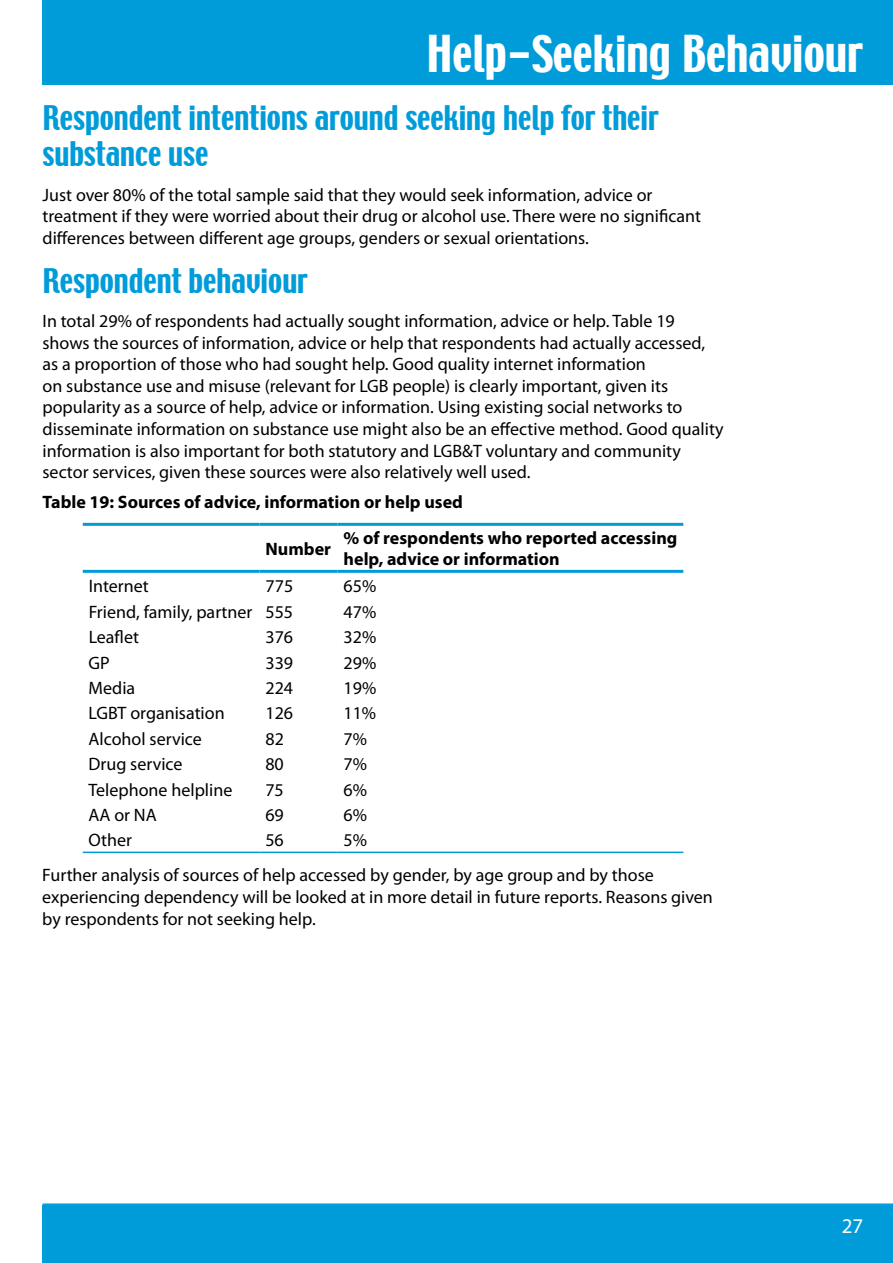
<style>
.page{position:relative;width:893px;height:1263px;background:#fff}
.page>*{position:absolute;margin:0;border:0;box-sizing:border-box;transform-origin:0 0}
.t1{font:45px "Techno";color:#fff}
.t2{font:30px/36px "Techno";color:#009cda}
.t3{font:21px "Myriad Pro";color:#fff}
.t4{font:18px/21.6px "Myriad Pro";color:#000}
.t5{font:700 18px/21.6px "Myriad Pro";color:#000}
</style>
<div class="page">
<hr style="left:43px;top:1203px;width:850px;height:2px;background:#009cda">
<div style="left:43px;top:1205px;width:850px;height:58px;background:#009cda"></div>
<div style="left:43px;top:0;width:850px;height:85px;background:#009cda"></div>
<hr style="left:83px;top:523px;width:177px;height:3px;background:#009cda">
<hr style="left:260px;top:523px;width:78px;height:3px;background:#009cda">
<hr style="left:338px;top:523px;width:345px;height:3px;background:#009cda">
<hr style="left:83px;top:570px;width:177px;height:3px;background:#009cda">
<hr style="left:260px;top:570px;width:78px;height:3px;background:#009cda">
<hr style="left:338px;top:570px;width:345px;height:3px;background:#009cda">
<hr style="left:83px;top:851px;width:177px;height:2px;background:#009cda">
<hr style="left:260px;top:851px;width:78px;height:2px;background:#009cda">
<hr style="left:338px;top:851px;width:345px;height:2px;background:#009cda">
<h1 class="t1" style="left:426px;top:24px;width:438px">Help-Seeking Behaviour</h1>
<h2 class="t2" style="left:43px;top:102px;width:618px">Respondent intentions around seeking help for their substance use</h2>
<p class="t4" style="left:43px;top:184px;width:660px">Just over 80% of the total sample said that they would seek information, advice or treatment if they were worried about their drug or alcohol use. There were no significant differences between different age groups, genders or sexual orientations.</p>
<h2 class="t2" style="left:43px;top:264px;width:267px">Respondent behaviour</h2>
<p class="t4" style="left:43px;top:310px;width:683px">In total 29% of respondents had actually sought information, advice or help. Table 19 shows the sources of information, advice or help that respondents had actually accessed, as a proportion of those who had sought help. Good quality internet information<br>on substance use and misuse (relevant for LGB people) is clearly important, given its popularity as a source of help, advice or information. Using existing social networks to disseminate information on substance use might also be an effective method. Good quality information is also important for both statutory and LGB&amp;T voluntary and community sector services, given these sources were also relatively well used.</p>
<p class="t5" style="left:43px;top:491px;width:422px">Table 19: Sources of advice, information or help used</p>
<p class="t5" style="left:266px;top:537px;width:67px">Number</p>
<p class="t5" style="left:344px;top:526px;width:335px">% of respondents who reported accessing help, advice or information</p>
<p class="t4" style="left:89px;top:575px;width:62px">Internet</p>
<p class="t4" style="left:266px;top:575px;width:29px">775</p>
<p class="t4" style="left:344px;top:575px;width:34px">65%</p>
<p class="t4" style="left:89px;top:601px;width:206px">Friend, family, partner 555</p>
<p class="t4" style="left:344px;top:601px;width:34px">47%</p>
<p class="t4" style="left:89px;top:626px;width:52px">Leaflet</p>
<p class="t4" style="left:265px;top:626px;width:29px">376</p>
<p class="t4" style="left:344px;top:626px;width:34px">32%</p>
<p class="t4" style="left:89px;top:651px;width:23px">GP</p>
<p class="t4" style="left:265px;top:651px;width:29px">339</p>
<p class="t4" style="left:344px;top:651px;width:34px">29%</p>
<p class="t4" style="left:89px;top:677px;width:48px">Media</p>
<p class="t4" style="left:265px;top:677px;width:29px">224</p>
<p class="t4" style="left:344px;top:677px;width:34px">19%</p>
<p class="t4" style="left:89px;top:702px;width:138px">LGBT organisation</p>
<p class="t4" style="left:265px;top:702px;width:29px">126</p>
<p class="t4" style="left:343px;top:702px;width:34px">11%</p>
<p class="t4" style="left:89px;top:728px;width:115px">Alcohol service</p>
<p class="t4" style="left:265px;top:728px;width:20px">82</p>
<p class="t4" style="left:343px;top:728px;width:25px">7%</p>
<p class="t4" style="left:89px;top:753px;width:95px">Drug service</p>
<p class="t4" style="left:265px;top:753px;width:20px">80</p>
<p class="t4" style="left:343px;top:753px;width:25px">7%</p>
<p class="t4" style="left:89px;top:778px;width:145px">Telephone helpline</p>
<p class="t4" style="left:265px;top:778px;width:20px">75</p>
<p class="t4" style="left:343px;top:778px;width:25px">6%</p>
<p class="t4" style="left:89px;top:804px;width:70px">AA or NA</p>
<p class="t4" style="left:265px;top:804px;width:20px">69</p>
<p class="t4" style="left:343px;top:804px;width:25px">6%</p>
<p class="t4" style="left:89px;top:829px;width:45px">Other</p>
<p class="t4" style="left:265px;top:829px;width:20px">56</p>
<p class="t4" style="left:42px;top:822px;width:613px;line-height:35.1px;text-indent:301px">5%<br>Further analysis of sources of help accessed by gender, by age group and by those</p>
<p class="t4" style="left:42px;top:886px;width:672px">experiencing dependency will be looked at in more detail in future reports. Reasons given by respondents for not seeking help.</p>
<p class="t3" style="left:842px;top:1213px;width:21px">22</p>
</div>
